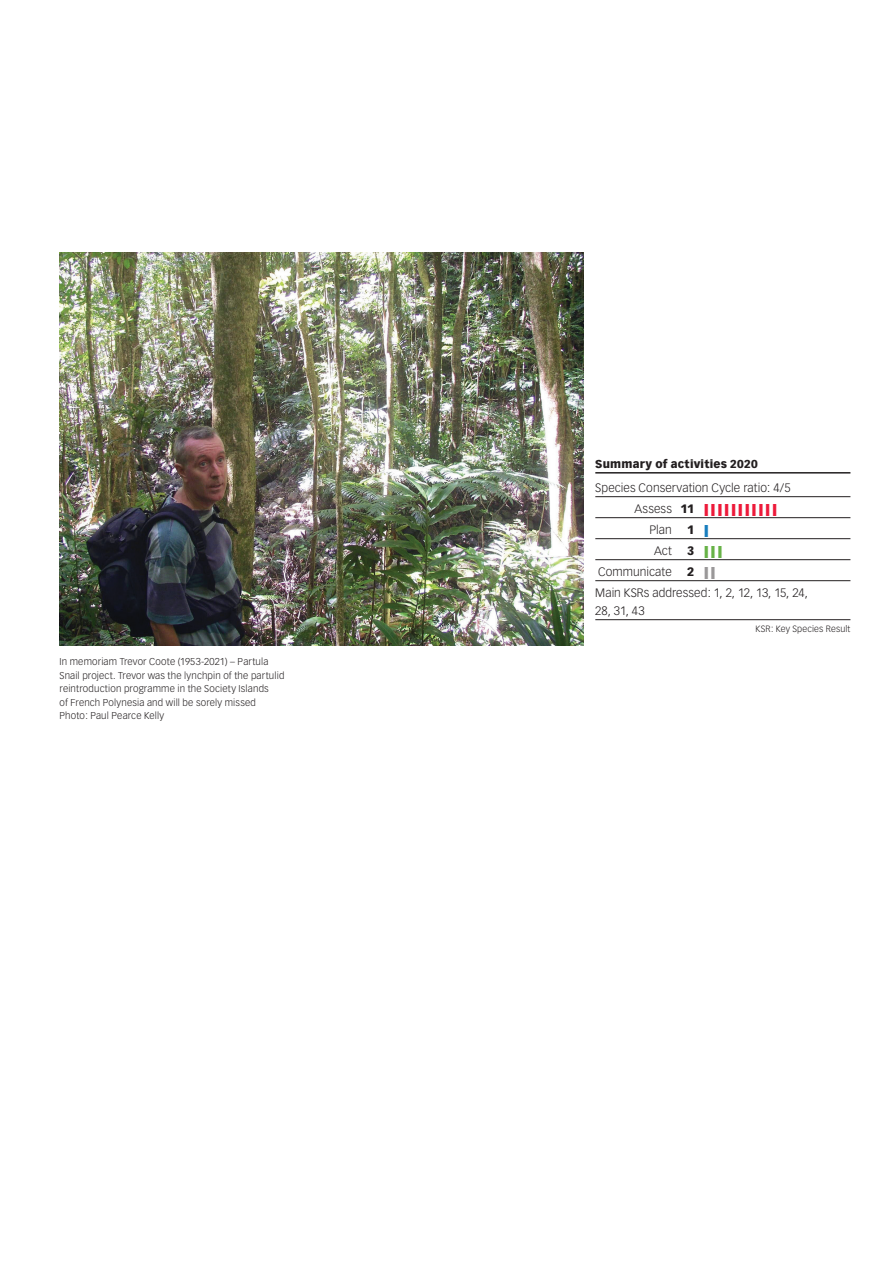
<style>
.page{position:relative;width:893px;height:1263px;background:#fff}
.page>*{position:absolute;margin:0;border:0;box-sizing:border-box;transform-origin:0 0}
.t1{font:300 12px/21px "Vectora LH";letter-spacing:.005em;color:#231f20;text-align:center}
.t2{font:900 12px "Vectora LH";color:#ed1a3a;scale:2.2 1}
.t3{font:900 12px "Vectora LH";color:#67b247;scale:2.2 1}
.t4{font:900 12px "Vectora LH";color:#231f20}
.t5{font:900 11.25px "Vectora LH";letter-spacing:.02em;color:#231f20}
.t6{font:300 9.75px/13.5px "Vectora LH";letter-spacing:.015em;color:#231f20}
.t7{font:300 9px "Vectora LH";letter-spacing:.015em;color:#231f20}
.s1{font-weight:300;color:#231f20}
.s2{color:#231f20}
.s3{color:#197ebe}
.s4{font-weight:900}
.s5{font-weight:900;color:#9a9899}
</style>
<div class="page">
<hr style="left:595px;top:472px;width:255px;height:2px;background:#231f20">
<hr style="left:595px;top:496px;width:255px;height:1px;background:#231f20">
<hr style="left:595px;top:517px;width:255px;height:1px;background:#231f20">
<hr style="left:595px;top:538px;width:255px;height:1px;background:#231f20">
<hr style="left:595px;top:559px;width:255px;height:1px;background:#231f20">
<hr style="left:595px;top:580px;width:255px;height:1px;background:#231f20">
<hr style="left:595px;top:619px;width:255px;height:1px;background:#231f20">
<img style="left:60px;top:253px;width:523px;height:392px">
<p class="t6" style="left:60px;top:655px;width:226px">In memoriam Trevor Coote (1953-2021) – Partula Snail project. Trevor was the lynchpin of the partulid reintroduction programme in the Society Islands<br>of French Polynesia and will be sorely missed Photo: Paul Pearce Kelly</p>
<p class="t5" style="left:595px;top:457px;width:164px">Summary of activities 2020</p>
<p class="t1" style="left:595px;top:478px;width:197px">Species Conservation Cycle ratio: 4/5</p>
<p class="t2" style="left:635px;top:501px;width:66px"><span class="s1">Assess</span> <span class="s2">11</span> |||||||||||</p>
<p class="t1" style="left:649px;top:520px;width:24px">Plan</p>
<p class="t4" style="left:687px;top:522px;width:23px">1 <span class="s3">|</span></p>
<p class="t1" style="left:654px;top:541px;width:19px">Act</p>
<p class="t3" style="left:687px;top:543px;width:18px"><span class="s2">3</span> |||</p>
<p class="t1" style="left:598px;top:562px;width:75px">Communicate</p>
<p class="t1" style="left:595px;top:562px;width:214px"><span class="s4">2</span> <span class="s5">||<br></span>Main KSRs addressed: 1, 2, 12, 13, 15, 24,</p>
<p class="t1" style="left:595px;top:601px;width:51px">28, 31, 43</p>
<p class="t7" style="left:756px;top:623px;width:96px">KSR: Key Species Result</p>
</div>
